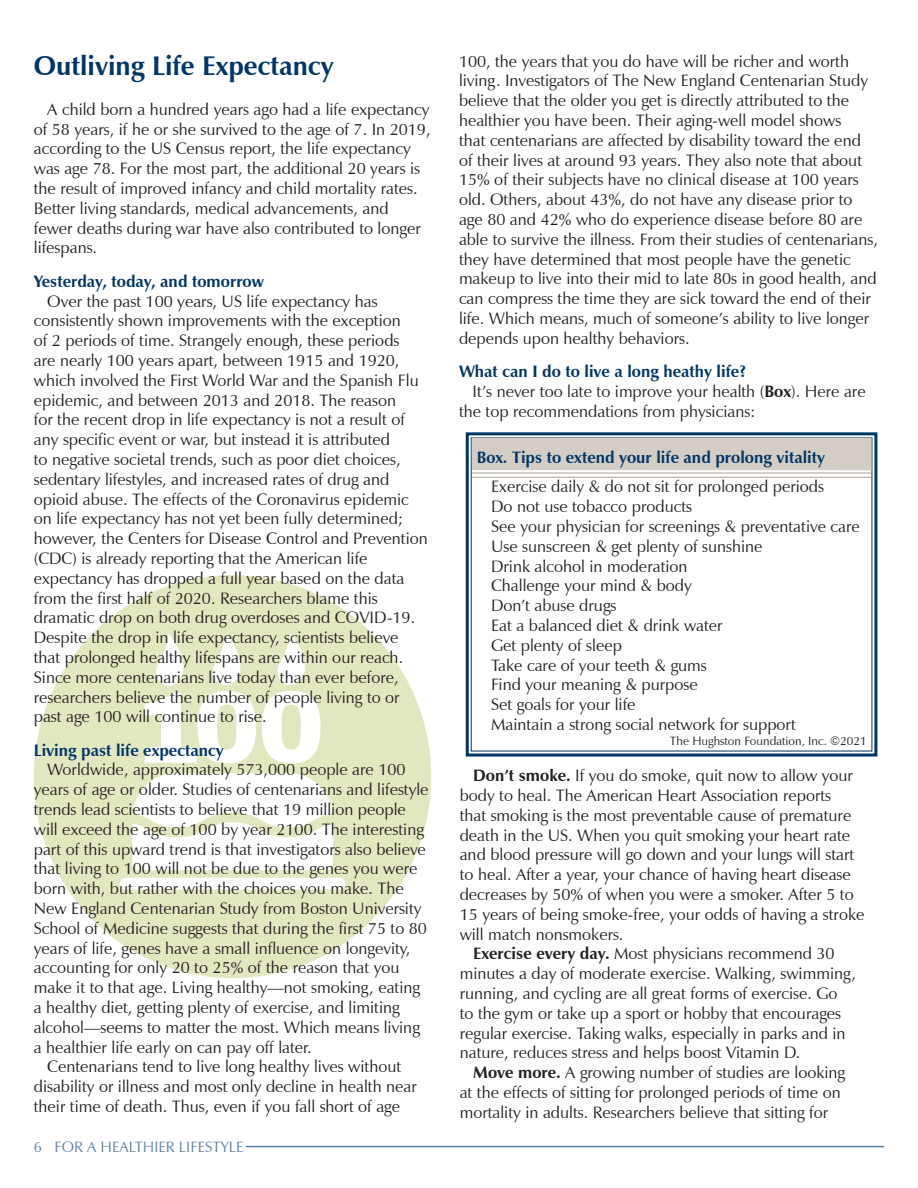
<style>
.page{position:relative;width:918px;height:1188px;background:#fff}
.page>*{position:absolute;margin:0;border:0;box-sizing:border-box;transform-origin:0 0}
.t1{font:700 27px "Zapf Humanist 601 BT";color:#003667}
.body{font:16.5px/19.8px "Zapf Humanist 601 BT";color:#231f20}
.par_heading{font:700 16.5px "Zapf Humanist 601 BT";color:#003667}
.t2{font:15px "Zapf Humanist 601 BT";color:#6180a7}
.copyright{font:12px "Zapf Humanist 601 BT";color:#231f20}
.s1{font-weight:700}
</style>
<div class="page">
<div style="left:34px;top:575px;width:397px;height:403px;background:#e3e7c0;border-radius:50%"></div>
<svg style="left:145px;top:633px;width:111px;height:130px"></svg>
<svg style="left:262px;top:633px;width:59px;height:130px"></svg>
<div style="left:120px;top:878px;width:226px;height:12px;background:#fff;border-radius:6px"></div>
<svg style="left:132px;top:773px;width:201px;height:97px;background:#fafbf5"></svg>
<svg style="left:465px;top:432px;width:413px;height:325px"></svg>
<div style="left:472px;top:438px;width:399px;height:32px;background:#d4cdc5"></div>
<hr style="left:472px;top:473px;width:400px;height:1px;background:#aba095">
<hr style="left:472px;top:477px;width:400px;height:1px;background:#aba095">
<hr style="left:246px;top:1146px;width:638px;height:1px;background:#6180a7">
<p class="t1" style="left:34px;top:49px;width:301px">Outliving Life Expectancy</p>
<p class="body" style="left:34px;top:99px;width:398px;text-indent:14px">A child born a hundred years ago had a life expectancy of 58 years, if he or she survived to the age of 7. In 2019, according to the US Census report, the life expectancy was age 78. For the most part, the additional 20 years is the result of improved infancy and child mortality rates.<br>Better living standards, medical advancements, and fewer deaths during war have also contributed to longer lifespans.</p>
<p class="par_heading" style="left:34px;top:271px;width:232px">Yesterday, today, and tomorrow</p>
<p class="body" style="left:34px;top:291px;width:396px;text-indent:14px">Over the past 100 years, US life expectancy has consistently shown improvements with the exception<br>of 2 periods of time. Strangely enough, these periods<br>are nearly 100 years apart, between 1915 and 1920, which involved the First World War and the Spanish Flu epidemic, and between 2013 and 2018. The reason<br>for the recent drop in life expectancy is not a result of any specific event or war, but instead it is attributed<br>to negative societal trends, such as poor diet choices, sedentary lifestyles, and increased rates of drug and opioid abuse. The effects of the Coronavirus epidemic on life expectancy has not yet been fully determined; however, the Centers for Disease Control and Prevention (CDC) is already reporting that the American life expectancy has dropped a full year based on the data from the first half of 2020. Researchers blame this dramatic drop on both drug overdoses and COVID-19.<br>Despite the drop in life expectancy, scientists believe that prolonged healthy lifespans are within our reach.<br>Since more centenarians live today than ever before, researchers believe the number of people living to or past age 100 will continue to rise.</p>
<p class="par_heading" style="left:34px;top:740px;width:191px">Living past life expectancy</p>
<p class="body" style="left:34px;top:760px;width:396px;text-indent:14px">Worldwide, approximately 573,000 people are 100 years of age or older. Studies of centenarians and lifestyle trends lead scientists to believe that 19 million people will exceed the age of 100 by year 2100. The interesting part of this upward trend is that investigators also believe that living to 100 will not be due to the genes you were born with, but rather with the choices you make. The New England Centenarian Study from Boston University School of Medicine suggests that during the first 75 to 80 years of life, genes have a small influence on longevity, accounting for only 20 to 25% of the reason that you make it to that age. Living healthy—not smoking, eating a healthy diet, getting plenty of exercise, and limiting alcohol—seems to matter the most. Which means living a healthier life early on can pay off later.</p>
<p class="body" style="left:34px;top:1057px;width:385px;text-indent:14px">Centenarians tend to live long healthy lives without disability or illness and most only decline in health near their time of death. Thus, even if you fall short of age</p>
<p class="t2" style="left:34px;top:1137px;width:211px">6 FOR A HEALTHIER LIFESTYLE</p>
<p class="body" style="left:459px;top:51px;width:420px">100, the years that you do have will be richer and worth living. Investigators of The New England Centenarian Study believe that the older you get is directly attributed to the healthier you have been. Their aging-well model shows<br>that centenarians are affected by disability toward the end of their lives at around 93 years. They also note that about 15% of their subjects have no clinical disease at 100 years old. Others, about 43%, do not have any disease prior to age 80 and 42% who do experience disease before 80 are able to survive the illness. From their studies of centenarians, they have determined that most people have the genetic makeup to live into their mid to late 80s in good health, and can compress the time they are sick toward the end of their life. Which means, much of someone’s ability to live longer depends upon healthy behaviors.</p>
<p class="par_heading" style="left:459px;top:361px;width:289px">What can I do to live a long heathy life?</p>
<p class="body" style="left:459px;top:381px;width:408px;text-indent:14px">It’s never too late to improve your health (<span class="s1">Box</span>). Here are the top recommendations from physicians:</p>
<p class="par_heading" style="left:477px;top:447px;width:350px">Box. Tips to extend your life and prolong vitality</p>
<p class="body" style="left:491px;top:477px;width:334px">Exercise daily &amp; do not sit for prolonged periods</p>
<p class="body" style="left:491px;top:497px;width:202px">Do not use tobacco products</p>
<p class="body" style="left:491px;top:516px;width:370px">See your physician for screenings &amp; preventative care</p>
<p class="body" style="left:491px;top:536px;width:273px">Use sunscreen &amp; get plenty of sunshine</p>
<p class="body" style="left:491px;top:556px;width:198px">Drink alcohol in moderation</p>
<p class="body" style="left:491px;top:576px;width:202px">Challenge your mind &amp; body</p>
<p class="body" style="left:491px;top:596px;width:127px">Don’t abuse drugs</p>
<p class="body" style="left:491px;top:615px;width:233px">Eat a balanced diet &amp; drink water</p>
<p class="body" style="left:491px;top:635px;width:132px">Get plenty of sleep</p>
<p class="body" style="left:491px;top:655px;width:217px">Take care of your teeth &amp; gums</p>
<p class="body" style="left:491px;top:675px;width:208px">Find your meaning &amp; purpose</p>
<p class="body" style="left:491px;top:695px;width:146px">Set goals for your life</p>
<p class="body" style="left:491px;top:714px;width:306px">Maintain a strong social network for support</p>
<p class="copyright" style="left:670px;top:734px;width:198px">The Hughston Foundation, Inc. ©2021</p>
<p class="body" style="left:460px;top:766px;width:406px;text-indent:14px"><span class="s1">Don’t smoke.</span> If you do smoke, quit now to allow your body to heal. The American Heart Association reports<br>that smoking is the most preventable cause of premature death in the US. When you quit smoking your heart rate and blood pressure will go down and your lungs will start to heal. After a year, your chance of having heart disease decreases by 50% of when you were a smoker. After 5 to 15 years of being smoke-free, your odds of having a stroke will match nonsmokers.</p>
<p class="body" style="left:460px;top:944px;width:398px;text-indent:14px"><span class="s1">Exercise every day.</span> Most physicians recommend 30 minutes a day of moderate exercise. Walking, swimming, running, and cycling are all great forms of exercise. Go<br>to the gym or take up a sport or hobby that encourages regular exercise. Taking walks, especially in parks and in nature, reduces stress and helps boost Vitamin D.</p>
<p class="body" style="left:460px;top:1063px;width:387px;text-indent:14px"><span class="s1">Move more.</span> A growing number of studies are looking at the effects of sitting for prolonged periods of time on mortality in adults. Researchers believe that sitting for</p>
</div>
